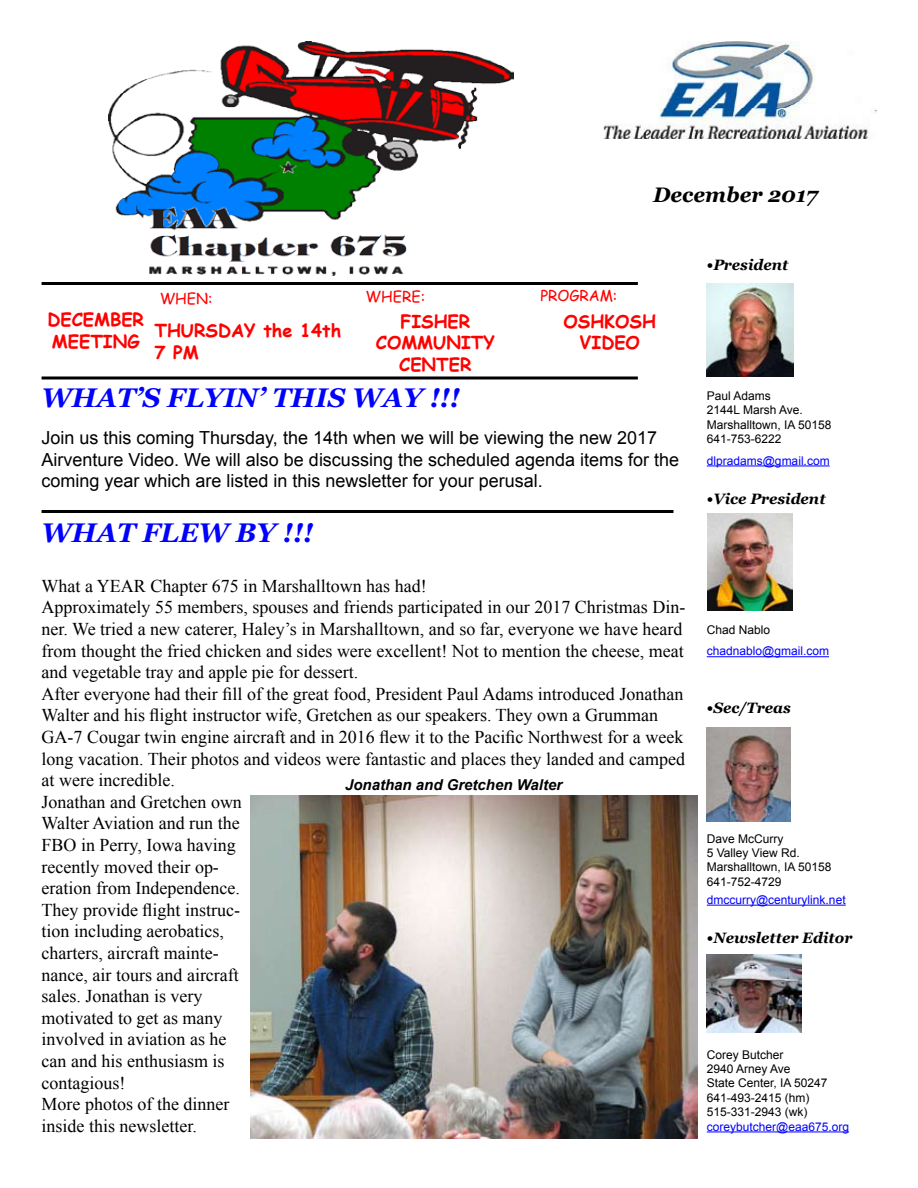
<style>
.page{position:relative;width:918px;height:1188px;background:#fff}
.page>*{position:absolute;margin:0;border:0;box-sizing:border-box;transform-origin:0 0}
.t1{font:italic 700 27px "Georgia";color:#00f}
.t2{font:italic 700 21px "Georgia";color:#000}
.t3{font:18px/21.6px "Times New Roman";color:#000}
.t4{font:18px/21.6px "Arial";color:#000}
.t5{font:700 18px/21.6px "Comic Sans MS";color:#f00}
.t6{font:italic 700 15px "Georgia";color:#000}
.t7{font:italic 700 15px "Arial";color:#000}
.t8{font:15px "Comic Sans MS";color:#f00}
.t9{font:12px/14.4px "Arial";color:#000}
.t10{font:12px "Arial";color:#00f}
</style>
<div class="page">
<hr style="left:42px;top:282px;width:596px;height:3px;background:#000">
<hr style="left:42px;top:510px;width:631px;height:3px;background:#000">
<img style="left:603px;top:42px;width:273px;height:97px">
<svg style="left:42px;top:376px;width:596px;height:4px;background:#3f3f3f"></svg>
<img style="left:108px;top:42px;width:405px;height:234px">
<hr style="left:707px;top:466px;width:123px;height:1px;background:#00f">
<hr style="left:707px;top:656px;width:122px;height:1px;background:#00f">
<hr style="left:707px;top:905px;width:139px;height:1px;background:#00f">
<hr style="left:707px;top:1132px;width:142px;height:1px;background:#00f">
<img style="left:707px;top:954px;width:95px;height:79px">
<img style="left:707px;top:728px;width:83px;height:94px">
<img style="left:707px;top:284px;width:87px;height:92px">
<img style="left:250px;top:796px;width:448px;height:343px">
<img style="left:707px;top:513px;width:86px;height:98px">
<p class="t2" style="left:653px;top:181px;width:167px">December 2017</p>
<p class="t5" style="left:47px;top:308px;width:98px">DECEMBER<br>MEETING</p>
<p class="t8" style="left:160px;top:287px;width:54px">WHEN:</p>
<p class="t5" style="left:154px;top:319px;width:188px">THURSDAY the 14th<br>7 PM</p>
<p class="t8" style="left:366px;top:285px;width:61px">WHERE:</p>
<p class="t5" style="left:376px;top:310px;width:120px;text-align:center">FISHER<br>COMMUNITY<br>CENTER</p>
<h1 class="t1" style="left:42px;top:380px;width:420px">WHAT’S FLYIN’ THIS WAY !!!</h1>
<p class="t8" style="left:540px;top:285px;width:79px">PROGRAM:</p>
<p class="t5" style="left:564px;top:310px;width:94px;text-align:center">OSHKOSH<br>VIDEO</p>
<p class="t4" style="left:42px;top:427px;width:639px">Join us this coming Thursday, the 14th when we will be viewing the new 2017<br>Airventure Video. We will also be discussing the scheduled agenda items for the coming year which are listed in this newsletter for your perusal.</p>
<h1 class="t1" style="left:42px;top:516px;width:273px">WHAT FLEW BY !!!</h1>
<p class="t3" style="left:42px;top:575px;width:645px">What a YEAR Chapter 675 in Marshalltown has had!<br>Approximately 55 members, spouses and friends participated in our 2017 Christmas Din&shy;ner. We tried a new caterer, Haley’s in Marshalltown, and so far, everyone we have heard from thought the fried chicken and sides were excellent! Not to mention the cheese, meat and vegetable tray and apple pie for dessert.<br>After everyone had their fill of the great food, President Paul Adams introduced Jonathan Walter and his flight instructor wife, Gretchen as our speakers. They own a Grumman GA-7 Cougar twin engine aircraft and in 2016 flew it to the Pacific Northwest for a week long vacation. Their photos and videos were fantastic and places they landed and camped at were incredible.<br>Jonathan and Gretchen own<br>Walter Aviation and run the<br>FBO in Perry, Iowa having<br>recently moved their op-<br>eration from Independence.<br>They provide flight instruc-<br>tion including aerobatics,<br>charters, aircraft mainte-<br>nance, air tours and aircraft<br>sales. Jonathan is very<br>motivated to get as many<br>involved in aviation as he<br>can and his enthusiasm is<br>contagious!<br>More photos of the dinner<br>inside this newsletter.</p>
<p class="t7" style="left:345px;top:775px;width:219px">Jonathan and Gretchen Walter</p>
<p class="t6" style="left:707px;top:255px;width:83px">•President</p>
<p class="t9" style="left:707px;top:389px;width:126px">Paul Adams<br>2144L Marsh Ave.<br>Marshalltown, IA 50158<br>641-753-6222</p>
<p class="t10" style="left:707px;top:453px;width:124px">dlpradams@gmail.com</p>
<p class="t6" style="left:707px;top:489px;width:120px">•Vice President</p>
<p class="t9" style="left:707px;top:623px;width:65px">Chad Nablo</p>
<p class="t10" style="left:707px;top:643px;width:124px">chadnablo@gmail.com</p>
<p class="t6" style="left:707px;top:698px;width:86px">•Sec/Treas</p>
<p class="t9" style="left:707px;top:831px;width:126px">Dave McCurry<br>5 Valley View Rd.<br>Marshalltown, IA 50158<br>641-752-4729</p>
<p class="t10" style="left:707px;top:892px;width:140px">dmccurry@centurylink.net</p>
<p class="t6" style="left:707px;top:929px;width:147px">•Newsletter Editor</p>
<p class="t9" style="left:707px;top:1047px;width:122px">Corey Butcher<br>2940 Arney Ave<br>State Center, IA 50247<br>641-493-2415 (hm)<br>515-331-2943 (wk)</p>
<p class="t10" style="left:707px;top:1119px;width:144px">coreybutcher@eaa675.org</p>
</div>
